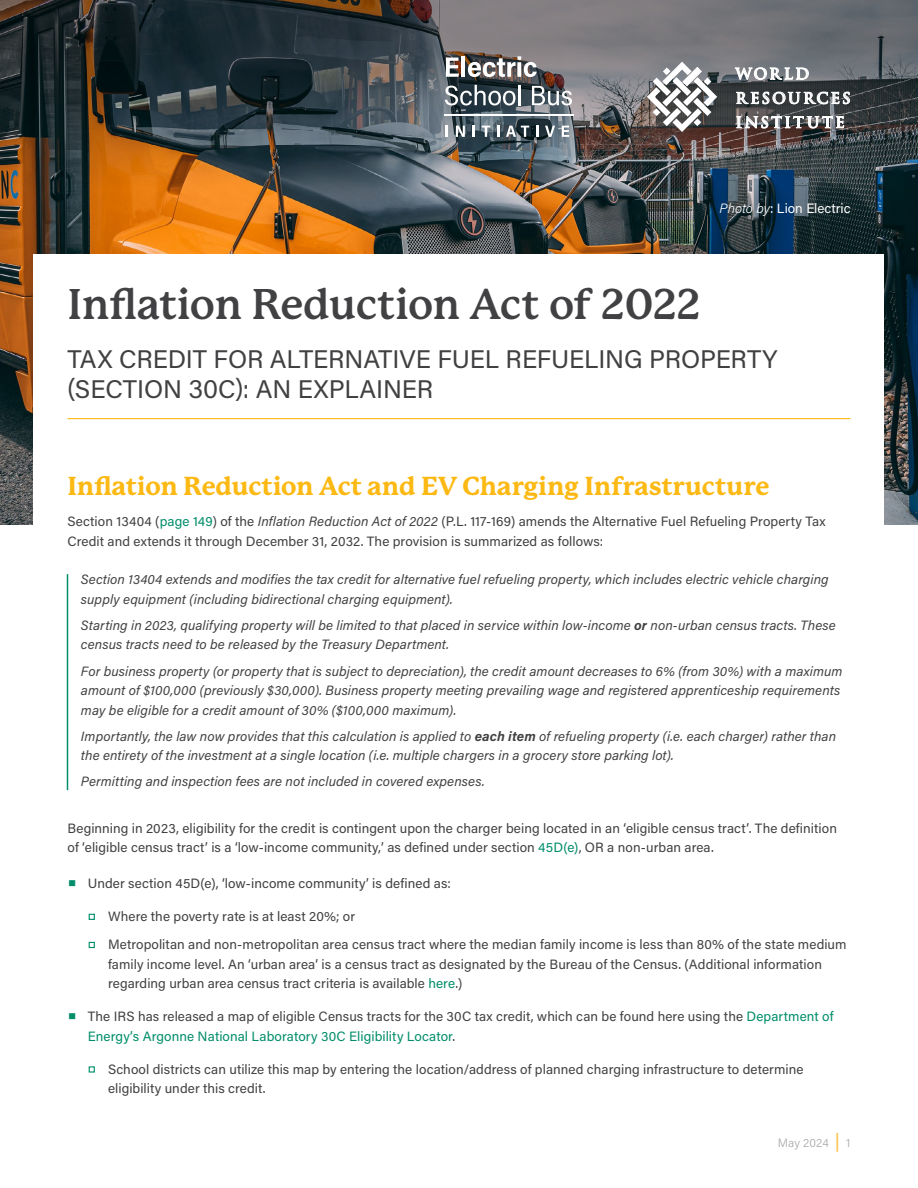
<style>
.page{position:relative;width:918px;height:1188px;background:#fff}
.page>*{position:absolute;margin:0;border:0;box-sizing:border-box;transform-origin:0 0}
.t1{font:700 42px "P22 Mackinac Pro";letter-spacing:-.02em;color:#414042}
.t2{font:25.5px/30px "Acumin Pro";letter-spacing:-.005em;color:#414042}
.t3{font:800 25.5px "P22 Mackinac Pro";letter-spacing:-.005em;color:#fdb913}
.t4{font:700 15px/24.3px "Trajan Pro";letter-spacing:.15em;color:#fff}
.t5{font:13.5px/19.5px "Acumin Pro";letter-spacing:.005em;color:#414042}
.t6{font:italic 13.5px/19.5px "Acumin Pro";letter-spacing:.005em;color:#414042}
.t7{font:13.5px "Acumin Pro";color:#fff}
.t8{font:300 12px "Acumin Pro";letter-spacing:.015em;color:#a7a9ac}
.s1{font-weight:300;font-style:italic}
.s2{color:#008d6a}
.s3{font-style:italic}
.s4{font-weight:700}
.s5{font-family:"Georgia";font-size:27px;color:#008d6a}
.s6{font-family:"Georgia";font-size:22.5px;color:#008d6a}
.s7{font-weight:500;font-size:18px;color:#fec54e}
</style>
<div class="page">
<img style="left:0;top:210px;width:918px;height:315px">
<img style="left:0;top:0;width:918px;height:210px">
<svg style="left:647px;top:62px;width:70px;height:70px"></svg>
<svg style="left:446px;top:126px;width:2px;height:11px"></svg>
<svg style="left:456px;top:126px;width:9px;height:11px"></svg>
<svg style="left:473px;top:126px;width:2px;height:11px"></svg>
<svg style="left:482px;top:126px;width:8px;height:11px"></svg>
<svg style="left:497px;top:126px;width:2px;height:11px"></svg>
<svg style="left:506px;top:126px;width:23px;height:11px"></svg>
<svg style="left:536px;top:126px;width:2px;height:11px"></svg>
<svg style="left:545px;top:126px;width:10px;height:11px"></svg>
<svg style="left:562px;top:126px;width:7px;height:11px"></svg>
<svg style="left:445px;top:85px;width:71px;height:21px"></svg>
<hr style="left:518px;top:85px;width:3px;height:20px;background:#fff">
<svg style="left:532px;top:86px;width:40px;height:19px"></svg>
<svg style="left:446px;top:58px;width:13px;height:19px"></svg>
<hr style="left:462px;top:56px;width:3px;height:21px;background:#fff">
<svg style="left:468px;top:56px;width:69px;height:21px"></svg>
<hr style="left:444px;top:114px;width:130px;height:2px;background:#fff">
<div style="left:34px;top:254px;width:850px;height:839px;background:#fff"></div>
<hr style="left:68px;top:418px;width:782px;height:1px;background:#fdb913">
<hr style="left:67px;top:574px;width:1px;height:216px;background:#008d6a">
<p class="t4" style="left:736px;top:62px;width:117px">WORLD<br>RESOURCES<br>INSTITUTE</p>
<p class="t7" style="left:720px;top:199px;width:132px"><span class="s1">Photo by</span>: Lion Electric</p>
<h1 class="t1" style="left:68px;top:280px;width:635px">Inflation Reduction Act of 2022</h1>
<h2 class="t2" style="left:68px;top:343px;width:712px">TAX CREDIT FOR ALTERNATIVE FUEL REFUELING PROPERTY (SECTION 30C): AN EXPLAINER</h2>
<h2 class="t3" style="left:68px;top:472px;width:703px">Inflation Reduction Act and EV Charging Infrastructure</h2>
<p class="t5" style="left:67px;top:511px;width:760px">Section 13404 (<span class="s2">page 149</span>) of the <span class="s3">Inflation Reduction Act of 2022</span> (P.L. 117-169) amends the Alternative Fuel Refueling Property Tax<br>Credit and extends it through December 31, 2032. The provision is summarized as follows:</p>
<p class="t6" style="left:81px;top:569px;width:749px">Section 13404 extends and modifies the tax credit for alternative fuel refueling property, which includes electric vehicle charging supply equipment (including bidirectional charging equipment).</p>
<p class="t6" style="left:81px;top:615px;width:756px">Starting in 2023, qualifying property will be limited to that placed in service within low-income <span class="s4">or</span> non-urban census tracts. These census tracts need to be released by the Treasury Department.</p>
<p class="t6" style="left:81px;top:660px;width:763px">For business property (or property that is subject to depreciation), the credit amount decreases to 6% (from 30%) with a maximum amount of $100,000 (previously $30,000). Business property meeting prevailing wage and registered apprenticeship requirements may be eligible for a credit amount of 30% ($100,000 maximum).</p>
<p class="t6" style="left:81px;top:726px;width:757px">Importantly, the law now provides that this calculation is applied to <span class="s4">each item</span> of refueling property (i.e. each charger) rather than the entirety of the investment at a single location (i.e. multiple chargers in a grocery store parking lot).</p>
<p class="t6" style="left:81px;top:771px;width:405px">Permitting and inspection fees are not included in covered expenses.</p>
<p class="t5" style="left:67px;top:818px;width:771px">Beginning in 2023, eligibility for the credit is contingent upon the charger being located in an ‘eligible census tract’. The definition of ‘eligible census tract’ is a ‘low-income community,’ as defined under section <span class="s2">45D(e)</span>, OR a non-urban area.</p>
<p class="t5" style="left:68px;top:873px;width:385px"><span class="s5">▪</span> Under section 45D(e), ‘low-income community’ is defined as:</p>
<p class="t5" style="left:88px;top:906px;width:269px"><span class="s6">▪</span> Where the poverty rate is at least 20%; or</p>
<p class="t5" style="left:108px;top:934px;width:740px;text-indent:-20px"><span class="s6">▪</span> Metropolitan and non-metropolitan area census tract where the median family income is less than 80% of the state medium family income level. An ‘urban area’ is a census tract as designated by the Bureau of the Census. (Additional information regarding urban area census tract criteria is available <span class="s2">here</span>.)</p>
<p class="t5" style="left:88px;top:1006px;width:747px;text-indent:-20px"><span class="s5">▪</span> The IRS has released a map of eligible Census tracts for the 30C tax credit, which can be found here using the <span class="s2">Department of<br>Energy’s Argonne National Laboratory 30C Eligibility Locator</span>.</p>
<p class="t5" style="left:108px;top:1059px;width:697px;text-indent:-20px"><span class="s6">▪</span> School districts can utilize this map by entering the location/address of planned charging infrastructure to determine eligibility under this credit.</p>
<p class="t8" style="left:778px;top:1135px;width:74px">May 2024 <span class="s7">|</span> 1</p>
</div>
